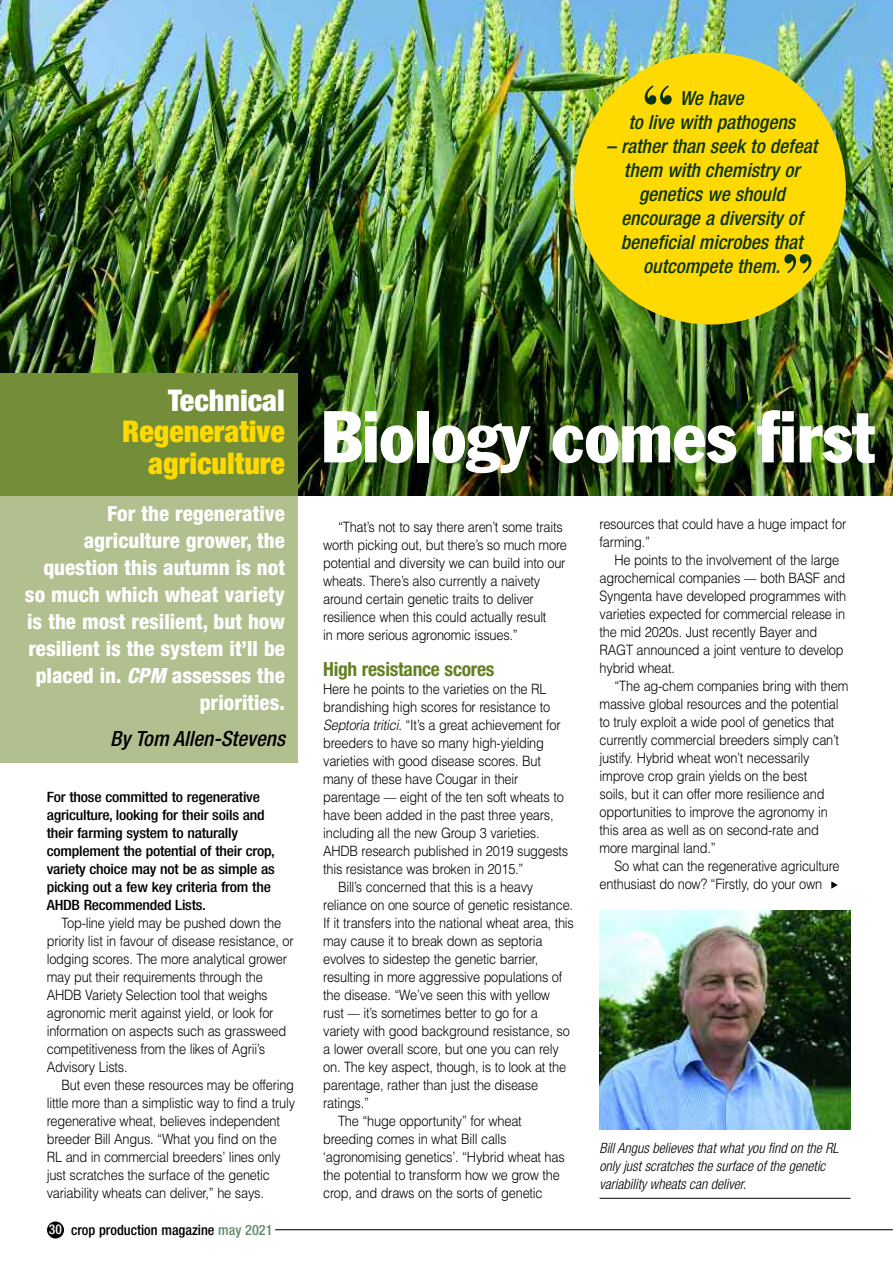
<style>
.page{position:relative;width:893px;height:1263px;background:#fff}
.page>*{position:absolute;margin:0;border:0;box-sizing:border-box;transform-origin:0 0}
.t1{font:condensed 72px "Franklin Gothic";color:#fff}
.t2{font:700 58.95px "Bodoni BT";color:#0a3512}
.t3{font:900 condensed 30px/31.5px "Helvetica Neue";color:#ffd902;text-align:right}
.t4{font:900 condensed 30px "Helvetica Neue";color:#fff}
.t5{font:800 condensed 21px/27px "Helvetica Neue";color:#fff;text-align:right}
.t6{font:italic 500 condensed 21px "Helvetica Neue";color:#000}
.t7{font:italic 500 condensed 19.5px/24px "Helvetica Neue";color:#0a3512;text-align:center}
.t8{font:700 condensed 19.5px "Helvetica Neue";letter-spacing:-.015em;color:#648022}
.t9{font:300 14.25px/18px "Helvetica";letter-spacing:-.015em;color:#000;scale:.9 1}
.t10{font:500 condensed 14.25px/18px "Helvetica Neue";letter-spacing:-.015em;color:#000;scale:1.1 1}
.t11{font:italic 300 condensed 14.25px/18px "Helvetica Neue";color:#000}
.t12{font:500 condensed 14.25px "Helvetica Neue";letter-spacing:-.015em;color:#000}
.s1{font-style:italic}
.s2{font-size:13.5px;color:#fff}
.s3{color:#60896c}
</style>
<div class="page">
<img style="left:0;top:0;width:893px;height:496px">
<div style="left:0;top:494px;width:298px;height:268px;background:#b2c090"></div>
<div style="left:0;top:373px;width:298px;height:123px;background:#748d38"></div>
<div style="left:574px;top:53px;width:272px;height:272px;background:#ffd902;border-radius:50%"></div>
<hr style="left:600px;top:1198px;width:250px;height:1px;background:#000">
<img style="left:600px;top:910px;width:250px;height:219px">
<div style="left:47px;top:1221px;width:17px;height:17px;background:#000;border-radius:50%"></div>
<hr style="left:275px;top:1229px;width:618px;height:1px;background:#000">
<h2 class="t2" style="left:641px;top:86px;width:35px">“</h2>
<h3 class="t7" style="left:628px;top:88px;width:168px">We have<br>to live with pathogens</h3>
<h3 class="t7" style="left:606px;top:136px;width:212px">– rather than seek to defeat them with chemistry or genetics we should encourage a diversity of beneficial microbes that outcompete them.</h3>
<h2 class="t2" style="left:781px;top:255px;width:35px">”</h2>
<h3 class="t4" style="left:168px;top:389px;width:118px">Technical</h3>
<h3 class="t3" style="left:122px;top:418px;width:164px">Regenerative agriculture</h3>
<h3 class="t5" style="left:25px;top:502px;width:262px">For the regenerative agriculture grower, the question this autumn is not so much which wheat variety is the most resilient, but how resilient is the system it’ll be placed in. <span class="s1">CPM</span> assesses the priorities.</h3>
<h3 class="t6" style="left:110px;top:731px;width:176px">By Tom Allen-Stevens</h3>
<p class="t10" style="left:47px;top:789px;width:209px">For those committed to regenerative agriculture, looking for their soils and their farming system to naturally complement the potential of their crop, variety choice may not be as simple as picking out a few key criteria from the AHDB Recommended Lists.</p>
<p class="t9" style="left:47px;top:914px;width:276px;text-indent:15px">Top-line yield may be pushed down the priority list in favour of disease resistance, or lodging scores. The more analytical grower may put their requirements through the AHDB Variety Selection tool that weighs agronomic merit against yield, or look for information on aspects such as grassweed competitiveness from the likes of Agrii’s Advisory Lists.</p>
<p class="t9" style="left:47px;top:1076px;width:278px;text-indent:15px">But even these resources may be offering little more than a simplistic way to find a truly regenerative wheat, believes independent breeder Bill Angus. “What you find on the RL and in commercial breeders’ lines only just scratches the surface of the genetic variability wheats can deliver,” he says.</p>
<p class="t12" style="left:49px;top:1225px;width:225px"><span class="s2">30</span> crop production magazine <span class="s3">may 2021</span></p>
<h1 class="t1" style="left:321px;top:411px;width:556px">Biology comes first</h1>
<p class="t9" style="left:323px;top:518px;width:272px;text-indent:15px">“That’s not to say there aren’t some traits worth picking out, but there’s so much more potential and diversity we can build into our wheats. There’s also currently a naivety around certain genetic traits to deliver resilience when this could actually result<br>in more serious agronomic issues.”</p>
<h3 class="t8" style="left:323px;top:662px;width:173px">High resistance scores</h3>
<p class="t9" style="left:323px;top:680px;width:250px">Here he points to the varieties on the RL</p>
<p class="t9" style="left:323px;top:698px;width:254px">brandishing high scores for resistance to</p>
<p class="t9" style="left:323px;top:716px;width:266px"><span class="s1">Septoria tritici.</span> “It’s a great achievement for</p>
<p class="t9" style="left:323px;top:734px;width:247px">breeders to have so many high-yielding</p>
<p class="t9" style="left:323px;top:752px;width:243px">varieties with good disease scores. But</p>
<p class="t9" style="left:323px;top:770px;width:218px">many of these have Cougar in their</p>
<p class="t9" style="left:323px;top:788px;width:269px">parentage –– eight of the ten soft wheats to</p>
<p class="t9" style="left:323px;top:806px;width:258px">have been added in the past three years,</p>
<p class="t9" style="left:323px;top:824px;width:242px">including all the new Group 3 varieties.</p>
<p class="t9" style="left:323px;top:842px;width:274px">AHDB research published in 2019 suggests</p>
<p class="t9" style="left:323px;top:860px;width:224px">this resistance was broken in 2015.”</p>
<p class="t9" style="left:338px;top:878px;width:219px">Bill’s concerned that this is a heavy</p>
<p class="t9" style="left:323px;top:896px;width:279px">reliance on one source of genetic resistance.</p>
<p class="t9" style="left:323px;top:914px;width:280px">If it transfers into the national wheat area, this</p>
<p class="t9" style="left:323px;top:932px;width:245px">may cause it to break down as septoria</p>
<p class="t9" style="left:323px;top:950px;width:241px">evolves to sidestep the genetic barrier,</p>
<p class="t9" style="left:323px;top:968px;width:267px">resulting in more aggressive populations of</p>
<p class="t9" style="left:323px;top:986px;width:254px">the disease. “We’ve seen this with yellow</p>
<p class="t9" style="left:323px;top:1004px;width:240px">rust –– it’s sometimes better to go for a</p>
<p class="t9" style="left:323px;top:1022px;width:276px">variety with good background resistance, so</p>
<p class="t9" style="left:323px;top:1040px;width:263px">a lower overall score, but one you can rely</p>
<p class="t9" style="left:323px;top:1058px;width:272px">on. The key aspect, though, is to look at the</p>
<p class="t9" style="left:323px;top:1076px;width:240px">parentage, rather than just the disease</p>
<p class="t9" style="left:323px;top:1094px;width:53px">ratings.”</p>
<p class="t9" style="left:338px;top:1112px;width:206px">The “huge opportunity” for wheat</p>
<p class="t9" style="left:323px;top:1130px;width:205px">breeding comes in what Bill calls</p>
<p class="t9" style="left:323px;top:1148px;width:270px">‘agronomising genetics’. “Hybrid wheat has</p>
<p class="t9" style="left:323px;top:1166px;width:264px">the potential to transform how we grow the</p>
<p class="t9" style="left:323px;top:1184px;width:245px">crop, and draws on the sorts of genetic</p>
<p class="t9" style="left:600px;top:515px;width:276px">resources that could have a huge impact for farming.”</p>
<p class="t9" style="left:600px;top:551px;width:276px;text-indent:15px">He points to the involvement of the large agrochemical companies –– both BASF and Syngenta have developed programmes with varieties expected for commercial release in the mid 2020s. Just recently Bayer and RAGT announced a joint venture to develop hybrid wheat.</p>
<p class="t9" style="left:600px;top:677px;width:278px;text-indent:15px">“The ag-chem companies bring with them massive global resources and the potential to truly exploit a wide pool of genetics that currently commercial breeders simply can’t justify. Hybrid wheat won’t necessarily improve crop grain yields on the best<br>soils, but it can offer more resilience and opportunities to improve the agronomy in this area as well as on second-rate and more marginal land.”</p>
<p class="t9" style="left:600px;top:857px;width:268px;text-indent:15px">So what can the regenerative agriculture enthusiast do now? “Firstly, do your own</p>
<p class="t11" style="left:600px;top:1140px;width:240px">Bill Angus believes that what you find on the RL only just scratches the surface of the genetic variability wheats can deliver.</p>
</div>
